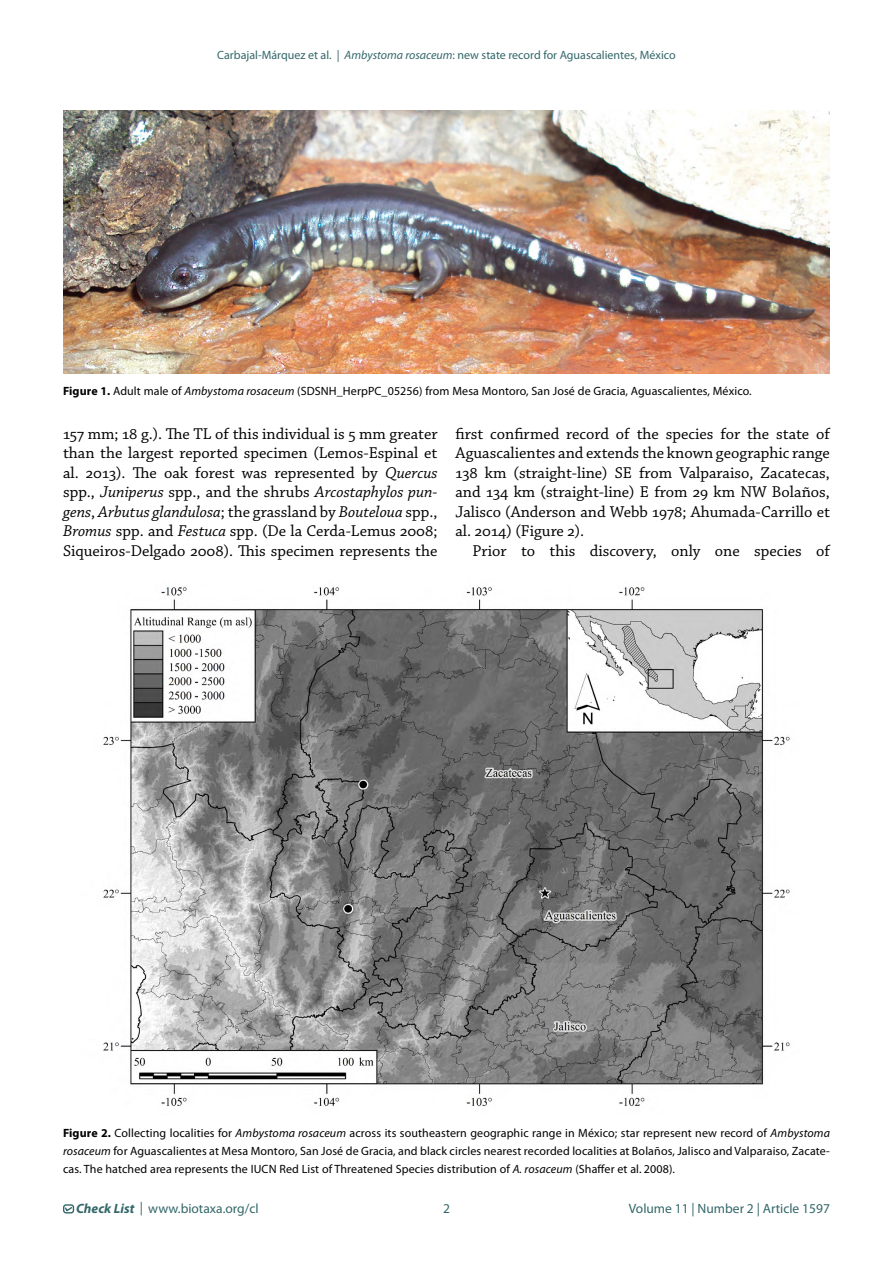
<style>
.page{position:relative;width:893px;height:1263px;background:#fff}
.page>*{position:absolute;margin:0;border:0;box-sizing:border-box;transform-origin:0 0}
.Body{font:16.5px/19.5px "Chaparral Pro";color:#000;text-align:justify}
.t1{font:13.5px "Myriad Pro";color:#336769}
.Captions{font:12px/18px "Myriad Pro";letter-spacing:.01em;color:#000;text-align:justify}
.t2{font:12px "Myriad Pro";color:#336769}
.s1{font-style:italic}
.s2{font-weight:700}
.s3{font-weight:700;font-style:italic}
</style>
<div class="page">
<div style="left:63px;top:1204px;width:11px;height:9px;border:1px solid #336767;border-radius:2px"></div>
<svg style="left:64px;top:1206px;width:9px;height:6px"></svg>
<img style="left:63px;top:111px;width:767px;height:262px">
<img style="left:103px;top:587px;width:687px;height:519px">
<p class="t2" style="left:217px;top:47px;width:460px">Carbajal-Márquez et al. | <span class="s1">Ambystoma rosaceum</span>: new state record for Aguascalientes, México</p>
<p class="Captions" style="left:63px;top:382px;width:690px"><span class="s2">Figure 1.</span> Adult male of <span class="s1">Ambystoma rosaceum</span> (SDSNH_HerpPC_05256) from Mesa Montoro, San José de Gracia, Aguascalientes, México.</p>
<p class="Body" style="left:63px;top:425px;width:376px">157 mm; 18 g.). The TL of this individual is 5 mm greater than the largest reported specimen (Lemos-Espinal et al. 2013). The oak forest was represented by <span class="s1">Quercus </span>spp., <span class="s1">Juniperus</span> spp., and the shrubs <span class="s1">Arcostaphylos pun&shy;gens</span>, <span class="s1">Arbutus glandulosa</span>; the grassland by <span class="s1">Bouteloua</span> spp., <span class="s1">Bromus</span> spp. and <span class="s1">Festuca</span> spp. (De la Cerda-Lemus 2008; Siqueiros-Delgado 2008). This specimen represents the</p>
<p class="Body" style="left:455px;top:425px;width:376px">first confirmed record of the species for the state of Aguascalientes and extends the known geographic range 138 km (straight-line) SE from Valparaiso, Zacatecas, and 134 km (straight-line) E from 29 km NW Bolaños, Jalisco (Anderson and Webb 1978; Ahumada-Carrillo et al. 2014) (Figure 2).</p>
<p class="Body" style="left:472px;top:542px;width:359px">Prior to this discovery, only one species of</p>
<p class="Captions" style="left:63px;top:1124px;width:768px"><span class="s2">Figure 2.</span> Collecting localities for <span class="s1">Ambystoma rosaceum</span> across its southeastern geographic range in México; star represent new record of <span class="s1">Ambystoma rosaceum</span> for Aguascalientes at Mesa Montoro, San José de Gracia, and black circles nearest recorded localities at Bolaños, Jalisco and Valparaiso, Zacate&shy;cas. The hatched area represents the IUCN Red List of Threatened Species distribution of <span class="s1">A. rosaceum</span> (Shaffer et al. 2008).</p>
<p class="t1" style="left:76px;top:1200px;width:184px"><span class="s3">Check List</span> | www.biotaxa.org/cl</p>
<p class="t1" style="left:443px;top:1200px;width:8px">2</p>
<p class="t1" style="left:629px;top:1200px;width:203px">Volume 11 | Number 2 | Article 1597</p>
</div>
